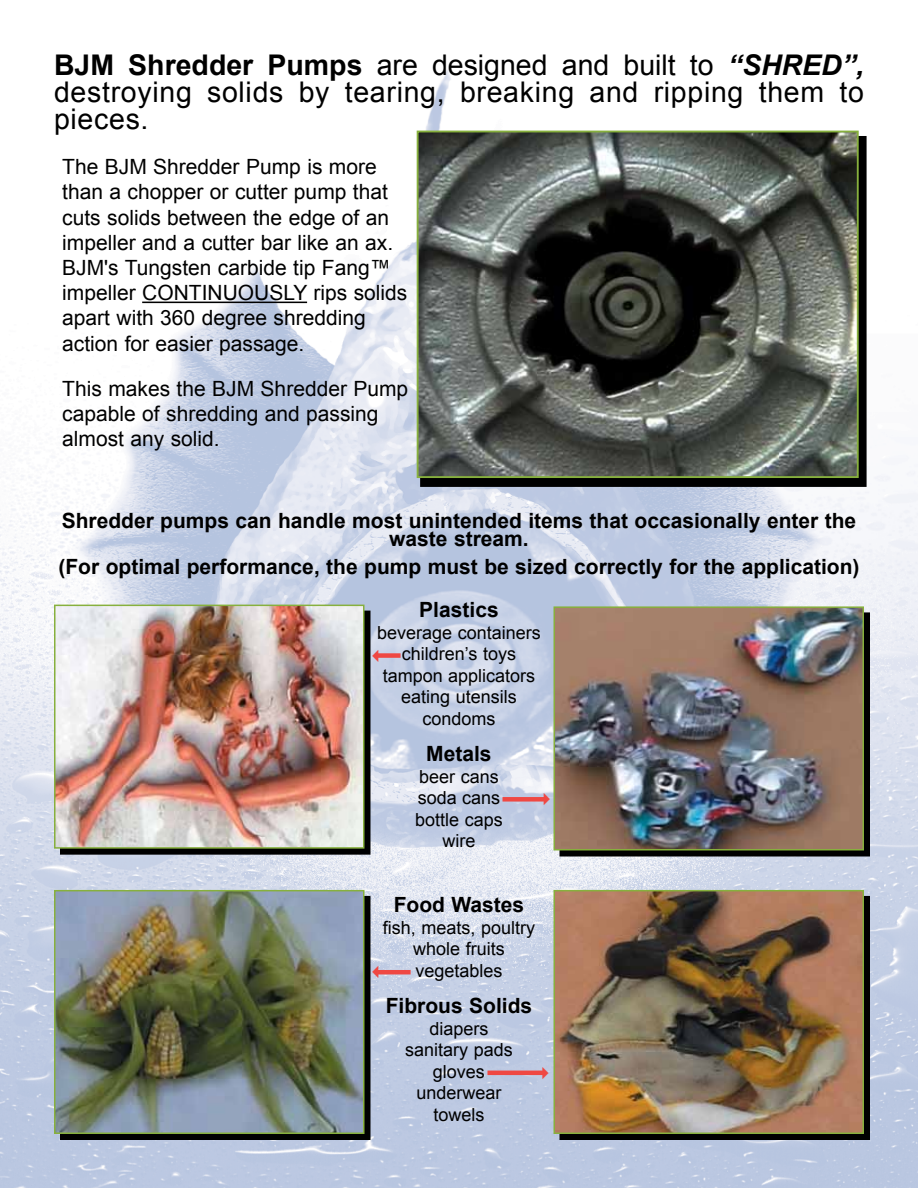
<style>
.page{position:relative;width:918px;height:1188px;background:#fff}
.page>*{position:absolute;margin:0;border:0;box-sizing:border-box;transform-origin:0 0}
.t1{font:28.5px/27px "Arial";letter-spacing:.025em;color:#000;text-align:justify}
.t2{font:21px/25.2px "Arial";color:#000}
.t3{font:700 21px/18px "Arial";color:#000;text-align:center}
.t4{font:18px/21.6px "Arial";color:#000;text-align:center}
.s1{font-weight:700}
.s2{font-weight:700;font-style:italic}
</style>
<div class="page">
<img style="left:0;top:70px;width:918px;height:1118px">
<hr style="left:142px;top:302px;width:165px;height:1px;background:#000">
<div style="left:61px;top:611px;width:309px;height:243px;background:#000"></div>
<div style="left:60px;top:611px;width:310px;height:244px;border:2px solid #000"></div>
<div style="left:421px;top:137px;width:445px;height:349px;background:#000"></div>
<div style="left:61px;top:897px;width:309px;height:242px;background:#000"></div>
<div style="left:60px;top:896px;width:310px;height:244px;border:2px solid #000"></div>
<div style="left:560px;top:613px;width:309px;height:243px;background:linear-gradient(to right,#000,#000)"></div>
<div style="left:560px;top:612px;width:310px;height:244px;border:2px solid #000"></div>
<div style="left:560px;top:897px;width:309px;height:242px;background:#000"></div>
<div style="left:560px;top:896px;width:310px;height:244px;border:2px solid #000"></div>
<img style="left:57px;top:608px;width:304px;height:238px">
<div style="left:54px;top:605px;width:310px;height:244px;border:2px solid #87b03d"></div>
<img style="left:420px;top:134px;width:436px;height:341px">
<div style="left:417px;top:131px;width:442px;height:347px;border:2px solid #87b03d"></div>
<img style="left:57px;top:893px;width:304px;height:238px">
<div style="left:54px;top:890px;width:310px;height:244px;border:2px solid #87b03d"></div>
<img style="left:557px;top:609px;width:304px;height:238px">
<div style="left:554px;top:606px;width:310px;height:244px;border:2px solid #87b03d"></div>
<img style="left:557px;top:893px;width:304px;height:238px">
<div style="left:554px;top:890px;width:310px;height:244px;border:2px solid #87b03d"></div>
<div style="left:375px;top:653px;width:26px;height:5px;background:#ef4843"></div>
<hr style="left:378px;top:970px;width:33px;height:4px;background:#ef4843">
<div style="left:502px;top:797px;width:43px;height:5px;background:#ef4843"></div>
<hr style="left:487px;top:1071px;width:58px;height:4px;background:#ef4843">
<svg style="left:373px;top:649px;width:6px;height:13px"></svg>
<svg style="left:372px;top:966px;width:6px;height:12px"></svg>
<svg style="left:544px;top:793px;width:6px;height:13px"></svg>
<svg style="left:542px;top:1067px;width:7px;height:12px"></svg>
<h1 class="t1" style="left:54px;top:52px;width:811px"><span class="s1">BJM Shredder Pumps</span> are designed and built to <span class="s2">“SHRED”, </span>destroying solids by tearing, breaking and ripping them to pieces.</h1>
<p class="t2" style="left:62px;top:154px;width:347px">The BJM Shredder Pump is more than a chopper or cutter pump that cuts solids between the edge of an impeller and a cutter bar like an ax.<br>BJM's Tungsten carbide tip Fang™ impeller CONTINUOUSLY rips solids apart with 360 degree shredding action for easier passage.</p>
<p class="t2" style="left:62px;top:376px;width:348px">This makes the BJM Shredder Pump capable of shredding and passing almost any solid.</p>
<p class="t3" style="left:62px;top:512px;width:796px">Shredder pumps can handle most unintended items that occasionally enter the waste stream.</p>
<p class="t3" style="left:58px;top:559px;width:803px">(For optimal performance, the pump must be sized correctly for the application)</p>
<p class="t3" style="left:419px;top:601px;width:81px">Plastics</p>
<p class="t4" style="left:377px;top:622px;width:165px">beverage containers children’s toys tampon applicators eating utensils condoms</p>
<p class="t3" style="left:426px;top:745px;width:67px">Metals</p>
<p class="t4" style="left:415px;top:766px;width:89px">beer cans soda cans bottle caps wire</p>
<p class="t3" style="left:394px;top:896px;width:132px">Food Wastes</p>
<p class="t4" style="left:383px;top:917px;width:154px">fish, meats, poultry whole fruits vegetables</p>
<p class="t3" style="left:386px;top:997px;width:148px">Fibrous Solids</p>
<p class="t4" style="left:405px;top:1018px;width:109px">diapers sanitary pads gloves underwear towels</p>
</div>
